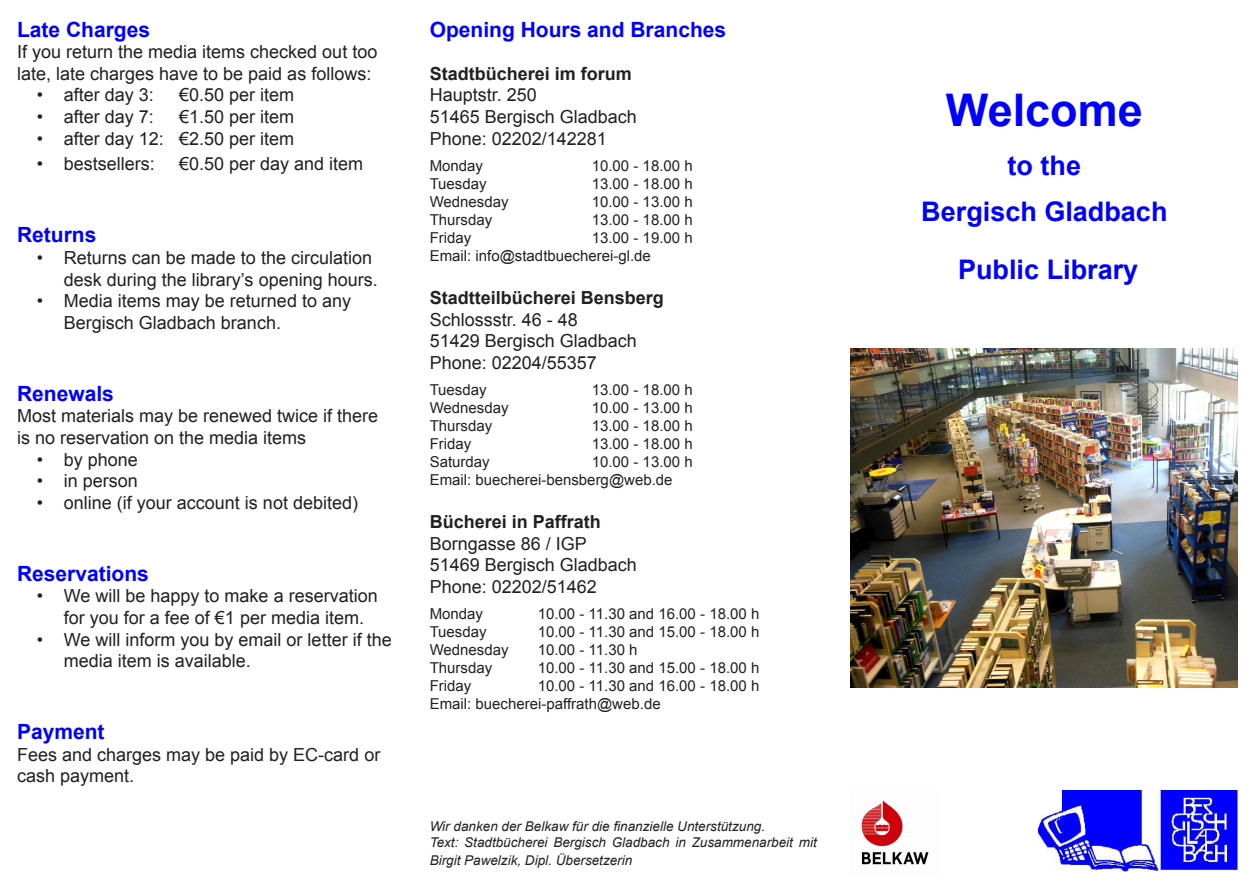
<style>
.page{position:relative;width:1255px;height:893px;background:#fff}
.page>*{position:absolute;margin:0;border:0;box-sizing:border-box;transform-origin:0 0}
.t1{font:700 45px "Arial";color:#0000fe}
.t2{font:700 27px "Arial";color:#0000fe}
.t3{font:700 21px "Arial";color:#0000fe}
.t4{font:18px/21.6px "Arial";color:#231f20}
.t5{font:700 18px "Arial";color:#231f20}
.t6{font:15px "Arial";color:#231f20}
.t7{font:italic 13.5px/18px "Arial";color:#231f20}
</style>
<div class="page">
<img style="left:850px;top:349px;width:387px;height:339px">
<img style="left:861px;top:800px;width:68px;height:65px">
<img style="left:1038px;top:790px;width:199px;height:82px">
<p class="t3" style="left:17px;top:15px;width:135px">Late Charges</p>
<p class="t4" style="left:17px;top:41px;width:362px">If you return the media items checked out too late, late charges have to be paid as follows:</p>
<p class="t4" style="left:37px;top:84px;width:119px">• after day 3:</p>
<p class="t4" style="left:179px;top:84px;width:117px">€0.50 per item</p>
<p class="t4" style="left:37px;top:106px;width:119px">• after day 7:</p>
<p class="t4" style="left:179px;top:106px;width:117px">€1.50 per item</p>
<p class="t4" style="left:37px;top:128px;width:259px">• after day 12: €2.50 per item</p>
<p class="t4" style="left:37px;top:153px;width:120px">• bestsellers:</p>
<p class="t4" style="left:179px;top:153px;width:186px">€0.50 per day and item</p>
<p class="t3" style="left:17px;top:221px;width:81px">Returns</p>
<p class="t4" style="left:64px;top:247px;width:315px;text-indent:-27px">• Returns can be made to the circulation desk during the library’s opening hours.</p>
<p class="t4" style="left:64px;top:290px;width:289px;text-indent:-27px">• Media items may be returned to any<br>Bergisch Gladbach branch.</p>
<p class="t3" style="left:17px;top:379px;width:98px">Renewals</p>
<p class="t4" style="left:17px;top:405px;width:363px">Most materials may be renewed twice if there is no reservation on the media items</p>
<p class="t4" style="left:37px;top:449px;width:103px">• by phone</p>
<p class="t4" style="left:37px;top:470px;width:103px">• in person</p>
<p class="t4" style="left:37px;top:492px;width:323px">• online (if your account is not debited)</p>
<p class="t3" style="left:17px;top:559px;width:133px">Reservations</p>
<p class="t4" style="left:64px;top:585px;width:315px;text-indent:-27px">• We will be happy to make a reservation for you for a fee of €1 per media item.</p>
<p class="t4" style="left:64px;top:629px;width:329px;text-indent:-27px">• We will inform you by email or letter if the media item is available.</p>
<p class="t3" style="left:17px;top:718px;width:89px">Payment</p>
<p class="t4" style="left:17px;top:744px;width:365px">Fees and charges may be paid by EC-card or cash payment.</p>
<p class="t3" style="left:429px;top:15px;width:298px">Opening Hours and Branches</p>
<p class="t5" style="left:429px;top:61px;width:204px">Stadtbücherei im forum</p>
<p class="t4" style="left:429px;top:84px;width:109px">Hauptstr. 250</p>
<p class="t4" style="left:429px;top:106px;width:209px">51465 Bergisch Gladbach</p>
<p class="t4" style="left:429px;top:128px;width:179px">Phone: 02202/142281</p>
<p class="t6" style="left:429px;top:156px;width:55px">Monday</p>
<p class="t6" style="left:591px;top:156px;width:102px">10.00 - 18.00 h</p>
<p class="t6" style="left:429px;top:174px;width:58px">Tuesday</p>
<p class="t6" style="left:591px;top:174px;width:102px">13.00 - 18.00 h</p>
<p class="t6" style="left:429px;top:192px;width:80px">Wednesday</p>
<p class="t6" style="left:591px;top:192px;width:102px">10.00 - 13.00 h</p>
<p class="t6" style="left:429px;top:210px;width:64px">Thursday</p>
<p class="t6" style="left:591px;top:210px;width:102px">13.00 - 18.00 h</p>
<p class="t6" style="left:429px;top:228px;width:43px">Friday</p>
<p class="t6" style="left:591px;top:228px;width:102px">13.00 - 19.00 h</p>
<p class="t6" style="left:429px;top:246px;width:223px">Email: info@stadtbuecherei-gl.de</p>
<p class="t5" style="left:429px;top:286px;width:236px">Stadtteilbücherei Bensberg</p>
<p class="t4" style="left:429px;top:309px;width:150px">Schlossstr. 46 - 48</p>
<p class="t4" style="left:429px;top:330px;width:209px">51429 Bergisch Gladbach</p>
<p class="t4" style="left:429px;top:352px;width:169px">Phone: 02204/55357</p>
<p class="t6" style="left:429px;top:380px;width:58px">Tuesday</p>
<p class="t6" style="left:591px;top:380px;width:102px">13.00 - 18.00 h</p>
<p class="t6" style="left:429px;top:398px;width:80px">Wednesday</p>
<p class="t6" style="left:591px;top:398px;width:102px">10.00 - 13.00 h</p>
<p class="t6" style="left:429px;top:416px;width:64px">Thursday</p>
<p class="t6" style="left:591px;top:416px;width:102px">13.00 - 18.00 h</p>
<p class="t6" style="left:429px;top:434px;width:43px">Friday</p>
<p class="t6" style="left:591px;top:434px;width:102px">13.00 - 18.00 h</p>
<p class="t6" style="left:429px;top:452px;width:62px">Saturday</p>
<p class="t6" style="left:591px;top:452px;width:102px">10.00 - 13.00 h</p>
<p class="t6" style="left:429px;top:470px;width:244px">Email: buecherei-bensberg@web.de</p>
<p class="t5" style="left:429px;top:510px;width:173px">Bücherei in Paffrath</p>
<p class="t4" style="left:429px;top:533px;width:159px">Borngasse 86 / IGP</p>
<p class="t4" style="left:429px;top:554px;width:209px">51469 Bergisch Gladbach</p>
<p class="t4" style="left:429px;top:576px;width:169px">Phone: 02202/51462</p>
<p class="t6" style="left:429px;top:604px;width:55px">Monday</p>
<p class="t6" style="left:537px;top:604px;width:223px">10.00 - 11.30 and 16.00 - 18.00 h</p>
<p class="t6" style="left:429px;top:622px;width:58px">Tuesday</p>
<p class="t6" style="left:537px;top:622px;width:223px">10.00 - 11.30 and 15.00 - 18.00 h</p>
<p class="t6" style="left:429px;top:640px;width:80px">Wednesday</p>
<p class="t6" style="left:537px;top:640px;width:101px">10.00 - 11.30 h</p>
<p class="t6" style="left:429px;top:658px;width:64px">Thursday</p>
<p class="t6" style="left:537px;top:658px;width:223px">10.00 - 11.30 and 15.00 - 18.00 h</p>
<p class="t6" style="left:429px;top:676px;width:43px">Friday</p>
<p class="t6" style="left:537px;top:676px;width:223px">10.00 - 11.30 and 16.00 - 18.00 h</p>
<p class="t6" style="left:429px;top:694px;width:232px">Email: buecherei-paffrath@web.de</p>
<p class="t7" style="left:429px;top:817px;width:337px">Wir danken der Belkaw für die finanzielle Unterstützung.</p>
<p class="t7" style="left:429px;top:833px;width:388px">Text: Stadtbücherei Bergisch Gladbach in Zusammenarbeit mit<br>Birgit Pawelzik, Dipl. Übersetzerin</p>
<p class="t1" style="left:945px;top:80px;width:198px">Welcome</p>
<p class="t2" style="left:1007px;top:148px;width:75px">to the</p>
<p class="t2" style="left:921px;top:193px;width:248px">Bergisch Gladbach</p>
<p class="t2" style="left:958px;top:251px;width:182px">Public Library</p>
</div>
